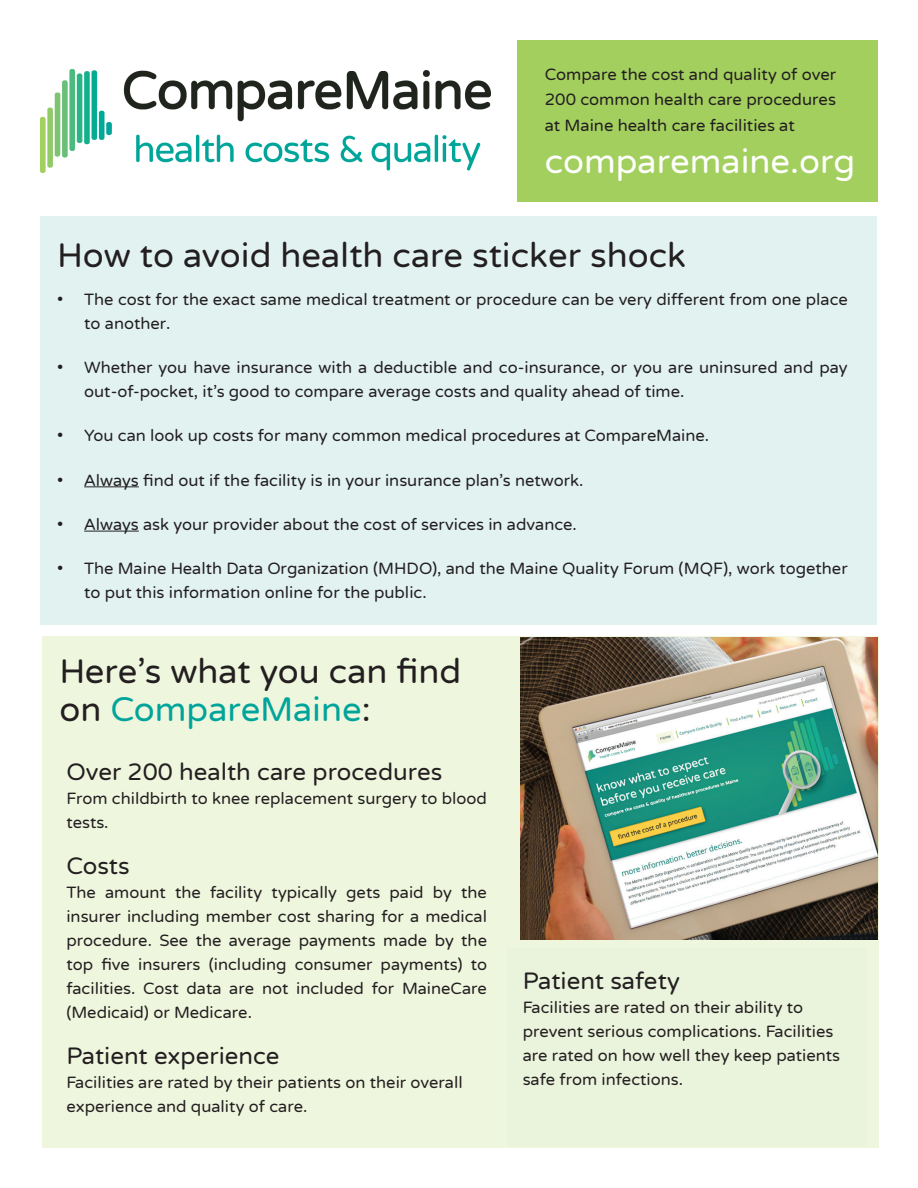
<style>
.page{position:relative;width:918px;height:1188px;background:#fff}
.page>*{position:absolute;margin:0;border:0;box-sizing:border-box;transform-origin:0 0}
.t1{font:34.5px/37.5px "Varela Round";color:#231f20}
.t2{font:34.5px "Varela Round";color:#fff}
.t3{font:24px "Varela Round";color:#231f20}
.t4{font:16.65px/25.5px "Varela Round";color:#231f20;text-align:justify}
.t5{font:16.5px/24px "Varela Round";color:#231f20}
.s1{color:#00a49a}
</style>
<div class="page">
<div style="left:517px;top:40px;width:361px;height:162px;background:#a3cf5e"></div>
<div style="left:40px;top:216px;width:838px;height:408px;background:#e2f2f1"></div>
<hr style="left:84px;top:486px;width:55px;height:1px;background:#231f20">
<hr style="left:84px;top:531px;width:55px;height:1px;background:#231f20">
<div style="left:42px;top:636px;width:837px;height:512px;background:#eff6de"></div>
<div style="left:508px;top:948px;width:358px;height:198px;background:#eaf3db"></div>
<img style="left:40px;top:69px;width:451px;height:103px">
<img style="left:520px;top:637px;width:358px;height:303px">
<p class="t4" style="left:545px;top:62px;width:293px">Compare the cost and quality of over 200 common health care procedures at Maine health care facilities at</p>
<h1 class="t2" style="left:545px;top:141px;width:312px">comparemaine.org</h1>
<h1 class="t1" style="left:57px;top:237px;width:630px">How to avoid health care sticker shock</h1>
<p class="t5" style="left:84px;top:287px;width:765px;text-indent:-27px">• The cost for the exact same medical treatment or procedure can be very different from one place to another.</p>
<p class="t5" style="left:84px;top:356px;width:765px;text-indent:-27px">• Whether you have insurance with a deductible and co-insurance, or you are uninsured and pay out-of-pocket, it’s good to compare average costs and quality ahead of time.</p>
<p class="t5" style="left:57px;top:424px;width:653px">• You can look up costs for many common medical procedures at CompareMaine.</p>
<p class="t5" style="left:57px;top:468px;width:528px">• Always find out if the facility is in your insurance plan’s network.</p>
<p class="t5" style="left:57px;top:512px;width:521px">• Always ask your provider about the cost of services in advance.</p>
<p class="t5" style="left:84px;top:557px;width:765px;text-indent:-27px">• The Maine Health Data Organization (MHDO), and the Maine Quality Forum (MQF), work together to put this information online for the public.</p>
<h1 class="t1" style="left:59px;top:653px;width:404px">Here’s what you can find on <span class="s1">CompareMaine</span>:</h1>
<h2 class="t3" style="left:66px;top:758px;width:377px">Over 200 health care procedures</h2>
<p class="t5" style="left:66px;top:787px;width:422px">From childbirth to knee replacement surgery to blood tests.</p>
<h2 class="t3" style="left:66px;top:852px;width:65px">Costs</h2>
<p class="t5" style="left:66px;top:880px;width:422px;text-align:justify">The amount the facility typically gets paid by the insurer including member cost sharing for a medical procedure. See the average payments made by the top five insurers (including consumer payments) to facilities. Cost data are not included for MaineCare (Medicaid) or Medicare.</p>
<h2 class="t3" style="left:66px;top:1042px;width:215px">Patient experience</h2>
<p class="t5" style="left:66px;top:1070px;width:398px">Facilities are rated by their patients on their overall experience and quality of care.</p>
<h2 class="t3" style="left:523px;top:967px;width:159px">Patient safety</h2>
<p class="t5" style="left:523px;top:995px;width:319px">Facilities are rated on their ability to prevent serious complications. Facilities are rated on how well they keep patients safe from infections.</p>
</div>
